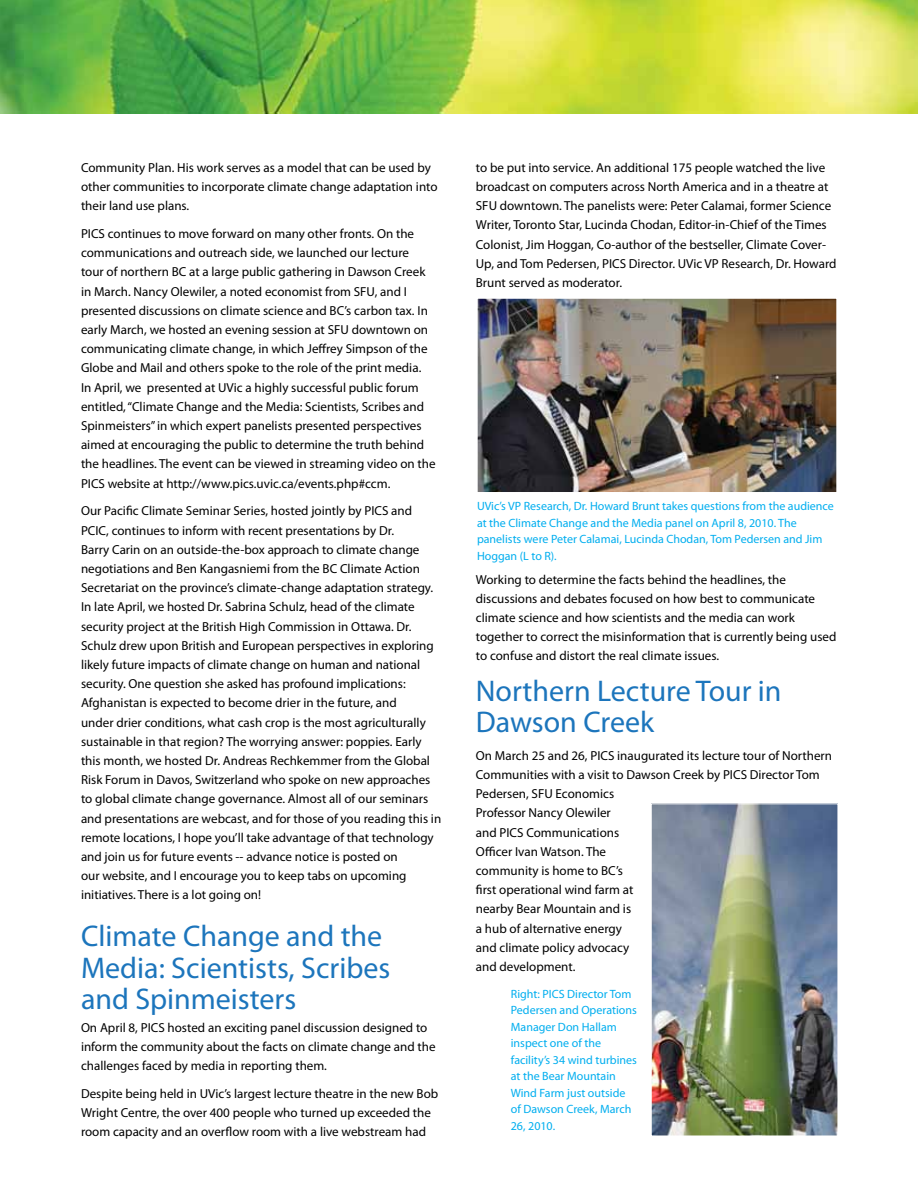
<style>
.page{position:relative;width:918px;height:1188px;background:#fff}
.page>*{position:absolute;margin:0;border:0;box-sizing:border-box;transform-origin:0 0}
.t1{font:30px/31.5px "Myriad Pro";color:#1c75bc}
.t2{font:13.05px/19.2px "Myriad Pro";color:#000}
.t3{font:12px/16.5px "Myriad Pro";color:#00aeef}
</style>
<div class="page">
<img style="left:0;top:0;width:918px;height:113px">
<img style="left:479px;top:300px;width:356px;height:191px">
<div style="left:477px;top:298px;width:360px;height:195px;border:1px solid #fff"></div>
<img style="left:653px;top:806px;width:183px;height:328px">
<div style="left:651px;top:804px;width:187px;height:332px;border:1px solid #fff"></div>
<p class="t2" style="left:81px;top:158px;width:358px">Community Plan. His work serves as a model that can be used by other communities to incorporate climate change adaptation into their land use plans.</p>
<p class="t2" style="left:81px;top:224px;width:356px">PICS continues to move forward on many other fronts. On the communications and outreach side, we launched our lecture<br>tour of northern BC at a large public gathering in Dawson Creek in March. Nancy Olewiler, a noted economist from SFU, and I presented discussions on climate science and BC’s carbon tax. In early March, we hosted an evening session at SFU downtown on communicating climate change, in which Jeffrey Simpson of the Globe and Mail and others spoke to the role of the print media.<br>In April, we presented at UVic a highly successful public forum entitled, “Climate Change and the Media: Scientists, Scribes and Spinmeisters” in which expert panelists presented perspectives aimed at encouraging the public to determine the truth behind the headlines. The event can be viewed in streaming video on the PICS website at http://www.pics.uvic.ca/events.php#ccm.</p>
<p class="t2" style="left:81px;top:501px;width:362px">Our Pacific Climate Seminar Series, hosted jointly by PICS and PCIC, continues to inform with recent presentations by Dr.<br>Barry Carin on an outside-the-box approach to climate change negotiations and Ben Kangasniemi from the BC Climate Action Secretariat on the province’s climate-change adaptation strategy.<br>In late April, we hosted Dr. Sabrina Schulz, head of the climate security project at the British High Commission in Ottawa. Dr.<br>Schulz drew upon British and European perspectives in exploring likely future impacts of climate change on human and national security. One question she asked has profound implications:<br>Afghanistan is expected to become drier in the future, and<br>under drier conditions, what cash crop is the most agriculturally sustainable in that region? The worrying answer: poppies. Early this month, we hosted Dr. Andreas Rechkemmer from the Global Risk Forum in Davos, Switzerland who spoke on new approaches to global climate change governance. Almost all of our seminars and presentations are webcast, and for those of you reading this in remote locations, I hope you’ll take advantage of that technology and join us for future events -- advance notice is posted on<br>our website, and I encourage you to keep tabs on upcoming initiatives. There is a lot going on!</p>
<h1 class="t1" style="left:81px;top:920px;width:311px">Climate Change and the<br>Media: Scientists, Scribes and Spinmeisters</h1>
<p class="t2" style="left:81px;top:1018px;width:356px">On April 8, PICS hosted an exciting panel discussion designed to inform the community about the facts on climate change and the challenges faced by media in reporting them.</p>
<p class="t2" style="left:81px;top:1084px;width:359px">Despite being held in UVic’s largest lecture theatre in the new Bob<br>Wright Centre, the over 400 people who turned up exceeded the room capacity and an overflow room with a live webstream had</p>
<p class="t2" style="left:476px;top:158px;width:362px">to be put into service. An additional 175 people watched the live broadcast on computers across North America and in a theatre at SFU downtown. The panelists were: Peter Calamai, former Science Writer, Toronto Star, Lucinda Chodan, Editor-in-Chief of the Times Colonist, Jim Hoggan, Co-author of the bestseller, Climate Cover-Up, and Tom Pedersen, PICS Director. UVic VP Research, Dr. Howard Brunt served as moderator.</p>
<p class="t3" style="left:477px;top:498px;width:358px">UVic’s VP Research, Dr. Howard Brunt takes questions from the audience at the Climate Change and the Media panel on April 8, 2010. The panelists were Peter Calamai, Lucinda Chodan, Tom Pedersen and Jim Hoggan (L to R).</p>
<p class="t2" style="left:476px;top:569px;width:362px">Working to determine the facts behind the headlines, the discussions and debates focused on how best to communicate climate science and how scientists and the media can work together to correct the misinformation that is currently being used to confuse and distort the real climate issues.</p>
<h1 class="t1" style="left:476px;top:674px;width:307px">Northern Lecture Tour in<br>Dawson Creek</h1>
<p class="t2" style="left:476px;top:746px;width:358px">On March 25 and 26, PICS inaugurated its lecture tour of Northern<br>Communities with a visit to Dawson Creek by PICS Director Tom<br>Pedersen, SFU Economics<br>Professor Nancy Olewiler<br>and PICS Communications<br>Officer Ivan Watson. The<br>community is home to BC’s<br>first operational wind farm at<br>nearby Bear Mountain and is<br>a hub of alternative energy<br>and climate policy advocacy<br>and development.</p>
<p class="t3" style="left:511px;top:985px;width:128px">Right: PICS Director Tom<br>Pedersen and Operations<br>Manager Don Hallam inspect one of the facility’s 34 wind turbines at the Bear Mountain<br>Wind Farm just outside of Dawson Creek, March<br>26, 2010.</p>
</div>
